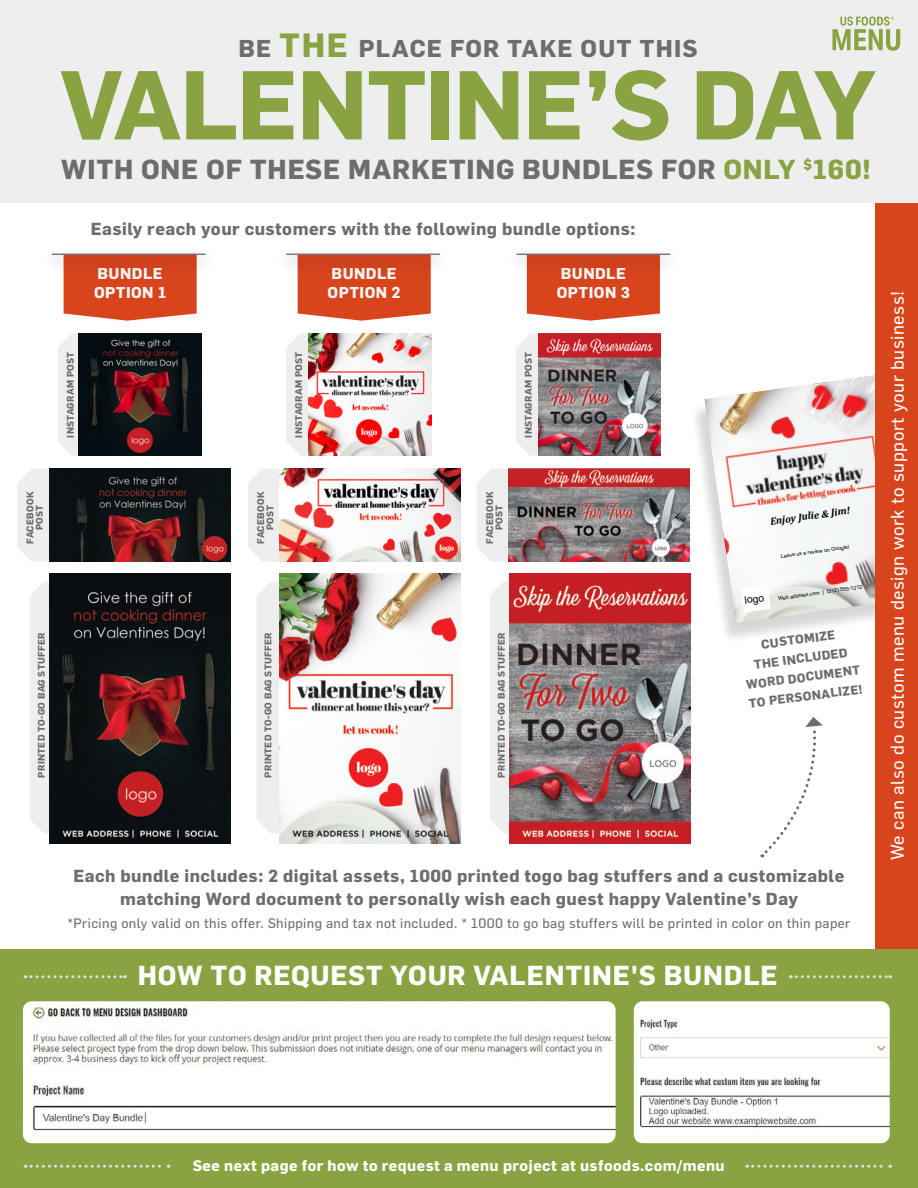
<style>
.page{position:relative;width:918px;height:1188px;background:#fff}
.page>*{position:absolute;margin:0;border:0;box-sizing:border-box;transform-origin:0 0}
.t1{font:700 95.7px "Flama";letter-spacing:-.01em;color:#89a342}
.t2{font:700 27px "Flama";letter-spacing:.03em;color:#6c6d70}
.t3{font:700 27px "Flama";letter-spacing:.03em;color:#fff}
.t4{font:700 24px "Flama";letter-spacing:.05em;color:#6c6d70}
.t5{font:18px "Flama Basic";letter-spacing:.03em;color:#fff}
.t6{font:700 17.1px/23.1px "Flama";letter-spacing:.03em;color:#6c6d70;text-align:center}
.t7{font:700 15.45px/18.8px "Flama";letter-spacing:.03em;color:#f5f5f5}
.t8{font:700 15px "Flama";letter-spacing:.03em;color:#fff}
.t9{font:13.5px "Flama Basic";letter-spacing:.03em;color:#6c6d70}
.t10{font:700 12.45px/19px "Flama";color:#6c6d70;text-align:center}
.t11{font:italic 700 10.5px "Cambria";color:#000}
.t12{font:10.5px "Arial";color:#000}
.t13{font:700 9.45px/9.3px "Flama";letter-spacing:.03em;color:#6c6d70;text-align:center}
.t14{font:5.25px "Arial";color:#000}
.s1{font-size:33px;color:#89a342}
.s2{color:#89a342}
</style>
<div class="page">
<div style="left:690px;top:380px;width:221px;height:264px;background:#231f20;opacity:.18"></div>
<img style="left:705px;top:375px;width:171px;height:248px">
<svg style="left:741px;top:585px;width:30px;height:28px"></svg>
<img style="left:762px;top:591px;width:8px;height:17px">
<svg style="left:858px;top:581px;width:11px;height:12px"></svg>
<svg style="left:846px;top:541px;width:10px;height:12px"></svg>
<div style="left:876px;top:203px;width:42px;height:746px;background:#d8441c"></div>
<div style="left:0;top:949px;width:918px;height:239px;background:#89a342"></div>
<div style="left:30px;top:582px;width:19px;height:251px;background:#eeeeef"></div>
<div style="left:257px;top:582px;width:22px;height:251px;background:#eeeeef"></div>
<svg style="left:490px;top:581px;width:20px;height:252px;background:#eae7e9"></svg>
<div style="left:17px;top:469px;width:32px;height:92px;background:#eeeeef"></div>
<div style="left:248px;top:469px;width:31px;height:92px;background:#eeeeef"></div>
<svg style="left:477px;top:469px;width:32px;height:93px;background:#ecebec"></svg>
<svg style="left:58px;top:333px;width:21px;height:123px;background:#e4e4e5"></svg>
<svg style="left:286px;top:333px;width:23px;height:123px;background:#edeaeb"></svg>
<svg style="left:516px;top:334px;width:22px;height:122px;background:#efeff0"></svg>
<div style="left:0;top:0;width:918px;height:203px;background:#eeeeef"></div>
<svg style="left:64px;top:274px;width:133px;height:47px;background:#db532f"></svg>
<svg style="left:298px;top:274px;width:133px;height:47px;background:#db532f"></svg>
<svg style="left:527px;top:274px;width:133px;height:47px;background:#db532e"></svg>
<img style="left:49px;top:574px;width:182px;height:269px">
<img style="left:279px;top:574px;width:182px;height:269px">
<img style="left:510px;top:574px;width:181px;height:269px">
<img style="left:79px;top:333px;width:122px;height:123px">
<img style="left:49px;top:469px;width:182px;height:93px">
<img style="left:309px;top:333px;width:122px;height:123px">
<img style="left:279px;top:469px;width:182px;height:93px">
<img style="left:538px;top:333px;width:123px;height:123px">
<img style="left:509px;top:469px;width:181px;height:93px">
<img style="left:23px;top:1001px;width:593px;height:142px">
<img style="left:634px;top:1001px;width:256px;height:142px">
<svg style="left:832px;top:16px;width:68px;height:35px"></svg>
<svg style="left:25px;top:975px;width:100px;height:3px"></svg>
<svg style="left:790px;top:975px;width:101px;height:3px"></svg>
<svg style="left:747px;top:1165px;width:144px;height:3px"></svg>
<svg style="left:25px;top:1165px;width:144px;height:3px"></svg>
<div style="left:41px;top:246px;width:176px;height:28px;background:#231f20;opacity:.75"></div>
<hr style="left:52px;top:254px;width:153px;height:1px;background:#6c6d70">
<div style="left:275px;top:246px;width:176px;height:28px;background:#231f20;opacity:.75"></div>
<hr style="left:286px;top:254px;width:154px;height:1px;background:#6c6d70">
<div style="left:505px;top:246px;width:176px;height:28px;background:#231f20;opacity:.75"></div>
<hr style="left:517px;top:254px;width:153px;height:1px;background:#6c6d70">
<svg style="left:762px;top:717px;width:61px;height:140px"></svg>
<h3 class="t4" style="left:239px;top:31px;width:461px">BE <span class="s1">THE</span> PLACE FOR TAKE OUT THIS</h3>
<h1 class="t1" style="left:60px;top:36px;width:817px">VALENTINE’S DAY</h1>
<h2 class="t2" style="left:61px;top:150px;width:811px">WITH ONE OF THESE MARKETING BUNDLES FOR <span class="s2">ONLY</span> <sup>$</sup><span class="s2">160!</span></h2>
<p class="t6" style="left:91px;top:216px;width:546px">Easily reach your customers with the following bundle options:</p>
<p class="t7" style="left:94px;top:263px;width:74px">BUNDLE<br>OPTION 1</p>
<p class="t7" style="left:328px;top:263px;width:75px">BUNDLE<br>OPTION 2</p>
<p class="t7" style="left:557px;top:263px;width:75px">BUNDLE<br>OPTION 3</p>
<p class="t13" style="left:65px;top:438px;width:87px;rotate:-90deg">INSTAGRAM POST</p>
<p class="t13" style="left:294px;top:438px;width:87px;rotate:-90deg">INSTAGRAM POST</p>
<p class="t13" style="left:523px;top:438px;width:87px;rotate:-90deg">INSTAGRAM POST</p>
<p class="t13" style="left:25px;top:544px;width:54px;rotate:-90deg">FACEBOOK<br>POST</p>
<p class="t13" style="left:255px;top:544px;width:54px;rotate:-90deg">FACEBOOK<br>POST</p>
<p class="t13" style="left:485px;top:544px;width:54px;rotate:-90deg">FACEBOOK<br>POST</p>
<p class="t13" style="left:36px;top:778px;width:147px;rotate:-90deg">PRINTED TO-GO BAG STUFFER</p>
<p class="t13" style="left:263px;top:778px;width:147px;rotate:-90deg">PRINTED TO-GO BAG STUFFER</p>
<p class="t13" style="left:496px;top:778px;width:147px;rotate:-90deg">PRINTED TO-GO BAG STUFFER</p>
<p class="t11" style="left:769px;top:514px;width:82px;rotate:-8deg">Enjoy Julie &amp; Jim!</p>
<p class="t12" style="left:744px;top:593px;width:21px;rotate:-8deg">logo</p>
<p class="t14" style="left:780px;top:553px;width:71px;rotate:-8deg">Leave us a review on Google!</p>
<p class="t14" style="left:778px;top:595px;width:86px;rotate:-8deg">Web address.com | (212) 555-1212</p>
<p class="t10" style="left:740px;top:636px;width:116px;rotate:-7deg">CUSTOMIZE<br>THE INCLUDED<br>WORD DOCUMENT<br>TO PERSONALIZE!</p>
<p class="t6" style="left:74px;top:863px;width:772px">Each bundle includes: 2 digital assets, 1000 printed togo bag stuffers and a customizable matching Word document to personally wish each guest happy Valentine’s Day</p>
<p class="t9" style="left:67px;top:914px;width:785px">*Pricing only valid on this offer. Shipping and tax not included. * 1000 to go bag stuffers will be printed in color on thin paper</p>
<h2 class="t3" style="left:138px;top:956px;width:641px">HOW TO REQUEST YOUR VALENTINE'S BUNDLE</h2>
<p class="t5" style="left:885px;top:860px;width:571px;rotate:-90deg">We can also do custom menu design work to support your business!</p>
<p class="t8" style="left:193px;top:1155px;width:534px">See next page for how to request a menu project at usfoods.com/menu</p>
</div>
